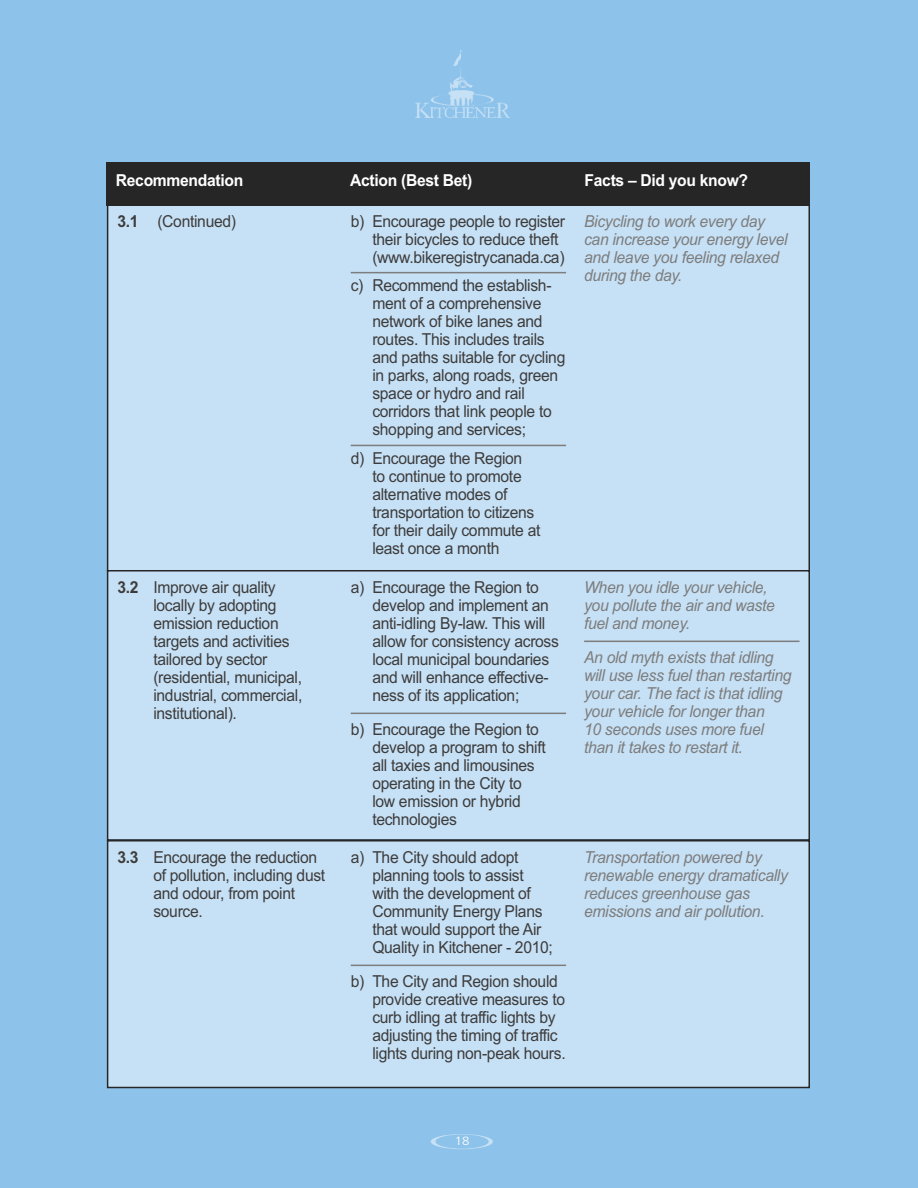
<style>
.page{position:relative;width:918px;height:1188px;background:#8dc2ea}
.page>*{position:absolute;margin:0;border:0;box-sizing:border-box;transform-origin:0 0}
.t1{font:16.5px/18px "Arial";letter-spacing:-.02em;color:#3d3c3c;scale:.95 1}
.t2{font:italic 16.5px/18px "Arial";letter-spacing:-.02em;color:#7d7d7d;scale:.95 1}
.t3{font:700 16.5px "Arial";letter-spacing:-.02em;color:#fff;scale:.95 1}
.t4{font:300 12px "Frutiger";color:#fff;scale:1.1 1}
.s1{font-weight:700}
</style>
<div class="page">
<img style="left:416px;top:50px;width:93px;height:67px">
<svg style="left:431px;top:1134px;width:62px;height:15px"></svg>
<div style="left:435px;top:1134px;width:54px;height:15px;background:#8dc2ea;border-radius:50%"></div>
<div style="left:108px;top:206px;width:700px;height:364px;background:#c6e0f5"></div>
<hr style="left:351px;top:272px;width:215px;height:1px;background:#7d7d7d">
<hr style="left:351px;top:445px;width:215px;height:1px;background:#7d7d7d">
<div style="left:108px;top:572px;width:700px;height:267px;background:#c6e0f5"></div>
<div style="left:107px;top:570px;width:703px;height:271px;border:2px solid #272627"></div>
<hr style="left:351px;top:713px;width:215px;height:1px;background:#7d7d7d">
<hr style="left:584px;top:641px;width:216px;height:1px;background:#7d7d7d">
<div style="left:108px;top:842px;width:700px;height:245px;background:#c6e0f5"></div>
<div style="left:107px;top:840px;width:703px;height:248px;border:2px solid #272627"></div>
<hr style="left:351px;top:965px;width:215px;height:1px;background:#7d7d7d">
<div style="left:107px;top:162px;width:703px;height:44px;background:#272627"></div>
<p class="t3" style="left:116px;top:171px;width:136px">Recommendation</p>
<p class="t3" style="left:350px;top:171px;width:130px">Action (Best Bet)</p>
<p class="t3" style="left:585px;top:171px;width:174px">Facts – Did you know?</p>
<p class="t1" style="left:117px;top:212px;width:127px"><span class="s1">3.1</span> (Continued)</p>
<p class="t1" style="left:372px;top:212px;width:204px;text-indent:-22px">b) Encourage people to register their bicycles to reduce theft (www.bikeregistrycanada.ca)</p>
<p class="t1" style="left:372px;top:277px;width:205px;text-indent:-22px">c) Recommend the establish&shy;ment of a comprehensive network of bike lanes and routes. This includes trails and paths suitable for cycling in parks, along roads, green space or hydro and rail corridors that link people to shopping and services;</p>
<p class="t1" style="left:372px;top:449px;width:178px;text-indent:-22px">d) Encourage the Region<br>to continue to promote alternative modes of transportation to citizens for their daily commute at least once a month</p>
<p class="t1" style="left:153px;top:578px;width:158px;text-indent:-36px"><span class="s1">3.2</span> Improve air quality locally by adopting emission reduction targets and activities tailored by sector (residential, municipal, industrial, commercial, institutional).</p>
<p class="t1" style="left:372px;top:578px;width:198px;text-indent:-22px">a) Encourage the Region to develop and implement an anti-idling By-law. This will allow for consistency across local municipal boundaries and will enhance effective&shy;ness of its application;</p>
<p class="t1" style="left:372px;top:720px;width:184px;text-indent:-22px">b) Encourage the Region to develop a program to shift all taxies and limousines operating in the City to low emission or hybrid technologies</p>
<p class="t1" style="left:153px;top:848px;width:182px;text-indent:-36px"><span class="s1">3.3</span> Encourage the reduction of pollution, including dust and odour, from point source.</p>
<p class="t1" style="left:372px;top:848px;width:192px;text-indent:-22px">a) The City should adopt planning tools to assist with the development of<br>Community Energy Plans that would support the Air<br>Quality in Kitchener - 2010;</p>
<p class="t1" style="left:372px;top:972px;width:205px;text-indent:-22px">b) The City and Region should provide creative measures to curb idling at traffic lights by adjusting the timing of traffic lights during non-peak hours.</p>
<p class="t2" style="left:584px;top:212px;width:216px">Bicycling to work every day can increase your energy level and leave you feeling relaxed during the day.</p>
<p class="t2" style="left:584px;top:578px;width:202px">When you idle your vehicle, you pollute the air and waste fuel and money.</p>
<p class="t2" style="left:584px;top:648px;width:220px">An old myth exists that idling will use less fuel than restarting your car. The fact is that idling your vehicle for longer than<br>10 seconds uses more fuel than it takes to restart it.</p>
<p class="t2" style="left:584px;top:848px;width:216px">Transportation powered by renewable energy dramatically reduces greenhouse gas emissions and air pollution.</p>
<p class="t4" style="left:455px;top:1136px;width:15px">18</p>
</div>
